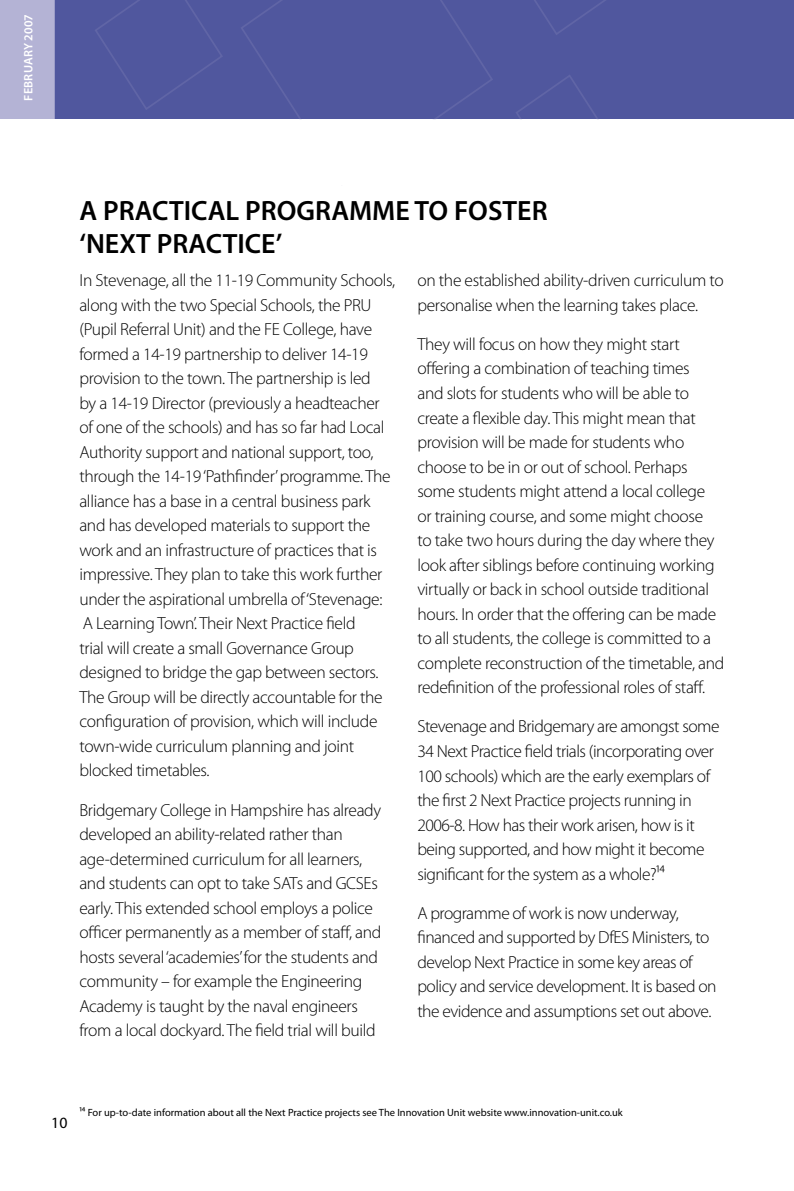
<style>
.page{position:relative;width:794px;height:1191px;background:#fff}
.page>*{position:absolute;margin:0;border:0;box-sizing:border-box;transform-origin:0 0}
.t1{font:600 28px/33.2px "Myriad Pro";color:#000}
.t2{font:300 17.5px/24.5px "Myriad Pro";letter-spacing:-.02em;color:#000}
.t3{font:15.75px "Myriad Pro";color:#000}
.t4{font:600 12.25px "Myriad Pro";letter-spacing:.01em;color:#fff}
.t5{font:10.5px "Myriad Pro";color:#000}
</style>
<div class="page">
<div style="left:1px;top:0;width:793px;height:119px;background:#50579e"></div>
<svg style="left:95px;top:0;width:128px;height:110px"></svg>
<svg style="left:241px;top:0;width:252px;height:119px"></svg>
<svg style="left:516px;top:75px;width:82px;height:44px"></svg>
<svg style="left:534px;top:0;width:72px;height:35px"></svg>
<div style="left:0;top:0;width:55px;height:119px;background:#b4b3d5"></div>
<p class="t4" style="left:22px;top:101px;width:88px;rotate:-90deg">FEBRUARY 2007</p>
<p class="t1" style="left:79px;top:194px;width:470px">A PRACTICAL PROGRAMME TO FOSTER ‘NEXT PRACTICE’</p>
<p class="t2" style="left:79px;top:268px;width:317px">In Stevenage, all the 11-19 Community Schools, along with the two Special Schools, the PRU (Pupil Referral Unit) and the FE College, have formed a 14-19 partnership to deliver 14-19 provision to the town. The partnership is led<br>by a 14-19 Director (previously a headteacher of one of the schools) and has so far had Local Authority support and national support, too, through the 14-19 ‘Pathfinder’ programme. The alliance has a base in a central business park and has developed materials to support the work and an infrastructure of practices that is impressive. They plan to take this work further under the aspirational umbrella of ‘Stevenage:<br>A Learning Town’. Their Next Practice field<br>trial will create a small Governance Group designed to bridge the gap between sectors.<br>The Group will be directly accountable for the configuration of provision, which will include town-wide curriculum planning and joint blocked timetables.</p>
<p class="t2" style="left:79px;top:798px;width:303px">Bridgemary College in Hampshire has already developed an ability-related rather than age-determined curriculum for all learners, and students can opt to take SATs and GCSEs early. This extended school employs a police officer permanently as a member of staff, and hosts several ‘academies’ for the students and community – for example the Engineering Academy is taught by the naval engineers from a local dockyard. The field trial will build</p>
<p class="t2" style="left:417px;top:268px;width:308px">on the established ability-driven curriculum to personalise when the learning takes place.</p>
<p class="t2" style="left:417px;top:332px;width:308px">They will focus on how they might start offering a combination of teaching times<br>and slots for students who will be able to create a flexible day. This might mean that provision will be made for students who choose to be in or out of school. Perhaps some students might attend a local college<br>or training course, and some might choose<br>to take two hours during the day where they look after siblings before continuing working virtually or back in school outside traditional hours. In order that the offering can be made to all students, the college is committed to a complete reconstruction of the timetable, and redefinition of the professional roles of staff.</p>
<p class="t2" style="left:417px;top:714px;width:304px">Stevenage and Bridgemary are amongst some 34 Next Practice field trials (incorporating over 100 schools) which are the early exemplars of the first 2 Next Practice projects running in 2006-8. How has their work arisen, how is it being supported, and how might it become significant for the system as a whole?¹⁴</p>
<p class="t2" style="left:417px;top:901px;width:300px">A programme of work is now underway, financed and supported by DfES Ministers, to develop Next Practice in some key areas of policy and service development. It is based on the evidence and assumptions set out above.</p>
<p class="t3" style="left:51px;top:1114px;width:18px">10</p>
<p class="t5" style="left:79px;top:1106px;width:545px">¹⁴ For up-to-date information about all the Next Practice projects see The Innovation Unit website www.innovation-unit.co.uk</p>
</div>
